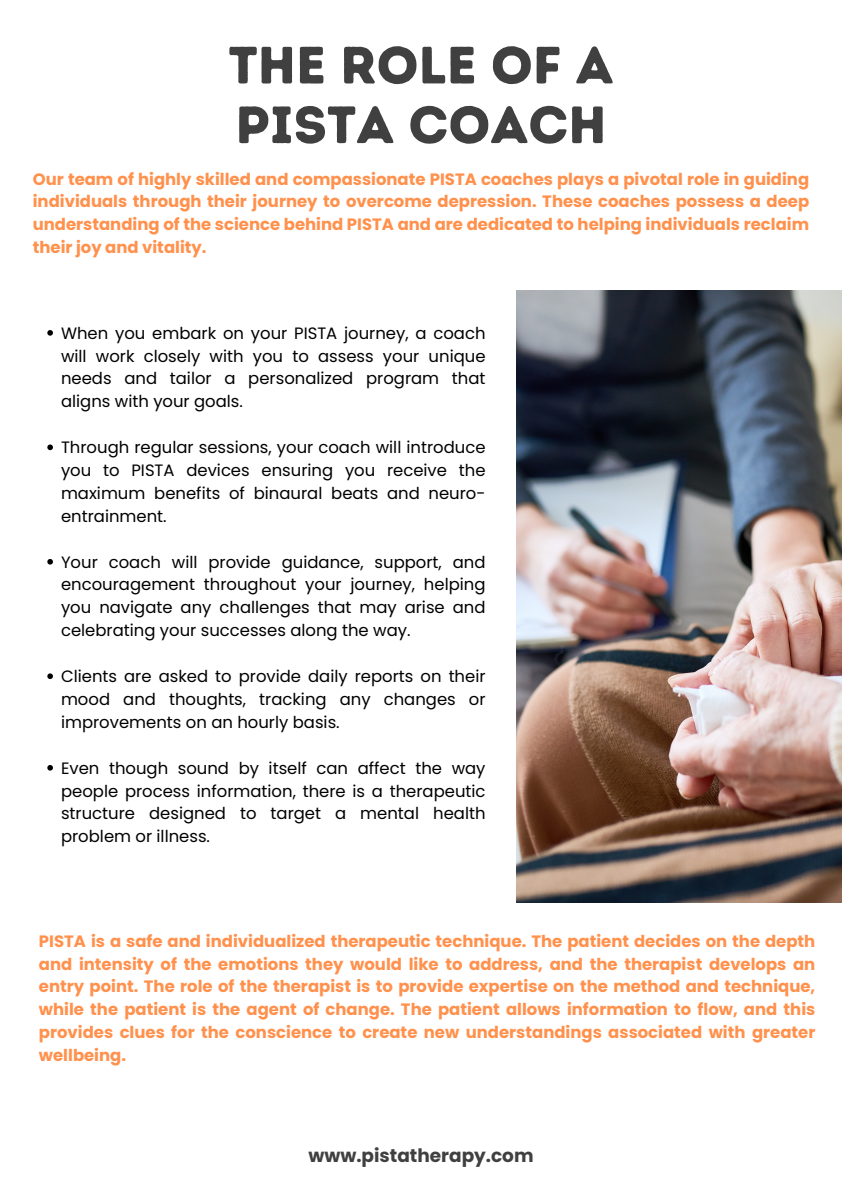
<style>
.page{position:relative;width:842px;height:1193px;background:#fff}
.page>*{position:absolute;margin:0;border:0;box-sizing:border-box;transform-origin:0 0}
.t1{font:52.35px/59.6px "Intro Rust Base";color:#404040}
.t2{font:700 18.45px "Poppins";color:#404040}
.t3{font:16.45px/22.9px "Poppins";color:#000;text-align:justify}
.t4{font:700 16.45px/22.9px "Poppins";color:#ff914d;text-align:justify}
</style>
<div class="page">
<img style="left:516px;top:291px;width:325px;height:610px">
<svg style="left:47px;top:330px;width:6px;height:5px"></svg>
<svg style="left:47px;top:444px;width:6px;height:6px"></svg>
<svg style="left:47px;top:559px;width:6px;height:5px"></svg>
<svg style="left:47px;top:673px;width:6px;height:6px"></svg>
<svg style="left:47px;top:765px;width:6px;height:5px"></svg>
<p class="t1" style="left:228px;top:35px;width:387px">THE ROLE OF A<br>PISTA COACH</p>
<p class="t4" style="left:33px;top:167px;width:778px">Our team of highly skilled and compassionate PISTA coaches plays a pivotal role in guiding individuals through their journey to overcome depression. These coaches possess a deep understanding of the science behind PISTA and are dedicated to helping individuals reclaim their joy and vitality.</p>
<p class="t3" style="left:61px;top:321px;width:426px">When you embark on your PISTA journey, a coach will work closely with you to assess your unique needs and tailor a personalized program that aligns with your goals.</p>
<p class="t3" style="left:61px;top:436px;width:426px">Through regular sessions, your coach will introduce you to PISTA devices ensuring you receive the maximum benefits of binaural beats and neuro&shy;entrainment.</p>
<p class="t3" style="left:61px;top:550px;width:426px">Your coach will provide guidance, support, and encouragement throughout your journey, helping you navigate any challenges that may arise and celebrating your successes along the way.</p>
<p class="t3" style="left:61px;top:664px;width:426px">Clients are asked to provide daily reports on their mood and thoughts, tracking any changes or improvements on an hourly basis.</p>
<p class="t3" style="left:61px;top:756px;width:426px">Even though sound by itself can affect the way people process information, there is a therapeutic structure designed to target a mental health problem or illness.</p>
<p class="t4" style="left:39px;top:929px;width:778px">PISTA is a safe and individualized therapeutic technique. The patient decides on the depth and intensity of the emotions they would like to address, and the therapist develops an entry point. The role of the therapist is to provide expertise on the method and technique, while the patient is the agent of change. The patient allows information to flow, and this provides clues for the conscience to create new understandings associated with greater wellbeing.</p>
<p class="t2" style="left:308px;top:1142px;width:227px">www.pistatherapy.com</p>
</div>
